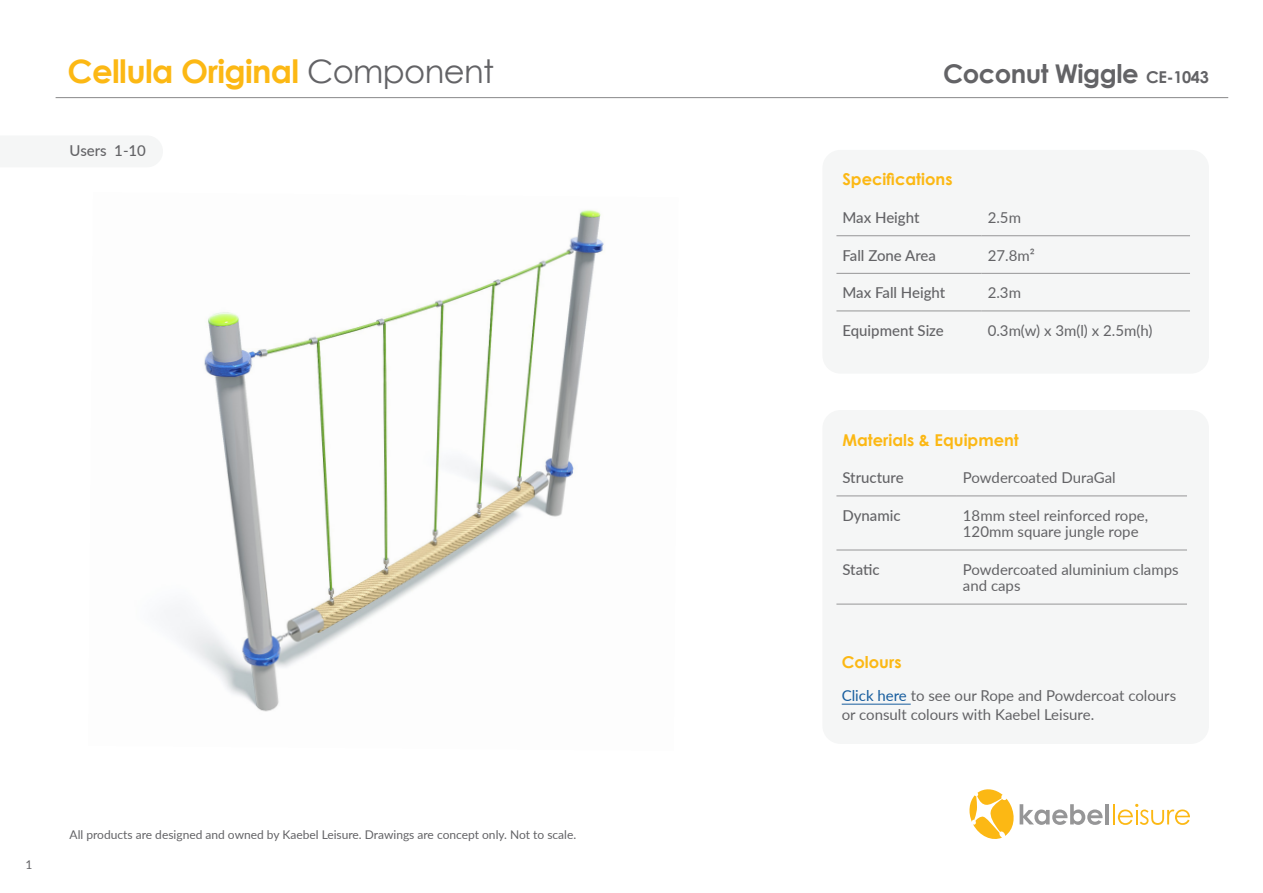
<style>
.page{position:relative;width:1263px;height:893px;background:#fff}
.page>*{position:absolute;margin:0;border:0;box-sizing:border-box;transform-origin:0 0}
.t1{font:700 32.25px "Century Gothic";letter-spacing:-.02em;color:#fcb814}
.t2{font:700 25.8px "Century Gothic";letter-spacing:-.02em;color:#636366}
.t3{font:700 16.35px "Century Gothic";color:#fcb814}
.t4{font:15px/16.5px "Lato";color:#636366}
.t5{font:500 15px "Lato";color:#636366}
.t6{font:12px "Lato";color:#636366}
.s1{font-weight:400;color:#636366}
.s2{font-size:16.35px}
.s3{color:#175d9e}
</style>
<div class="page">
<svg style="left:969px;top:789px;width:133px;height:50px"></svg>
<hr style="left:1105px;top:804px;width:3px;height:20px;background:#969697">
<hr style="left:1113px;top:804px;width:2px;height:20px;background:#fcb814">
<svg style="left:1118px;top:804px;width:72px;height:21px"></svg>
<hr style="left:56px;top:97px;width:1172px;height:1px;background:#969697">
<img style="left:164px;top:210px;width:440px;height:502px">
<div style="left:822px;top:410px;width:387px;height:334px;background:#f5f6f6;border-radius:18px"></div>
<hr style="left:836px;top:495px;width:121px;height:1px;background:#969697">
<hr style="left:957px;top:495px;width:230px;height:1px;background:#969697">
<hr style="left:836px;top:550px;width:121px;height:1px;background:#969697">
<hr style="left:957px;top:550px;width:230px;height:1px;background:#969697">
<hr style="left:836px;top:604px;width:121px;height:1px;background:#969697">
<hr style="left:957px;top:604px;width:230px;height:1px;background:#969697">
<div style="left:822px;top:150px;width:387px;height:224px;background:#f5f6f6;border-radius:18px"></div>
<hr style="left:836px;top:235px;width:146px;height:1px;background:#969697">
<hr style="left:982px;top:235px;width:208px;height:1px;background:#969697">
<hr style="left:836px;top:273px;width:146px;height:1px;background:#969697">
<hr style="left:982px;top:273px;width:208px;height:1px;background:#969697">
<hr style="left:836px;top:311px;width:146px;height:1px;background:#969697">
<hr style="left:982px;top:311px;width:208px;height:1px;background:#969697">
<hr style="left:842px;top:704px;width:69px;height:1px;background:#175d9e">
<p class="t1" style="left:68px;top:47px;width:428px">Cellula Original <span class="s1">Component</span></p>
<p class="t2" style="left:943px;top:54px;width:267px">Coconut Wiggle <span class="s2">CE-1043</span></p>
<p class="t5" style="left:70px;top:140px;width:78px">Users 1-10</p>
<p class="t3" style="left:842px;top:167px;width:112px">Specifications</p>
<p class="t5" style="left:842px;top:207px;width:79px">Max Height</p>
<p class="t4" style="left:988px;top:209px;width:35px">2.5m</p>
<p class="t5" style="left:842px;top:244px;width:95px">Fall Zone Area</p>
<p class="t4" style="left:988px;top:246px;width:48px">27.8m²</p>
<p class="t5" style="left:842px;top:282px;width:104px">Max Fall Height</p>
<p class="t4" style="left:988px;top:284px;width:35px">2.3m</p>
<p class="t5" style="left:842px;top:319px;width:103px">Equipment Size</p>
<p class="t4" style="left:988px;top:321px;width:166px">0.3m(w) x 3m(l) x 2.5m(h)</p>
<p class="t3" style="left:842px;top:427px;width:178px">Materials &amp; Equipment</p>
<p class="t5" style="left:842px;top:467px;width:63px">Structure</p>
<p class="t4" style="left:963px;top:469px;width:154px">Powdercoated DuraGal</p>
<p class="t5" style="left:842px;top:504px;width:60px">Dynamic</p>
<p class="t4" style="left:963px;top:506px;width:187px">18mm steel reinforced rope,<br>120mm square jungle rope</p>
<p class="t5" style="left:842px;top:559px;width:39px">Static</p>
<p class="t4" style="left:963px;top:560px;width:217px">Powdercoated aluminium clamps and caps</p>
<p class="t3" style="left:842px;top:650px;width:61px">Colours</p>
<p class="t4" style="left:842px;top:685px;width:336px;line-height:19.5px"><span class="s3">Click here</span> to see our Rope and Powdercoat colours or consult colours with Kaebel Leisure.</p>
<p class="t6" style="left:26px;top:856px;width:8px">1</p>
<p class="t6" style="left:70px;top:826px;width:508px">All products are designed and owned by Kaebel Leisure. Drawings are concept only. Not to scale.</p>
</div>
